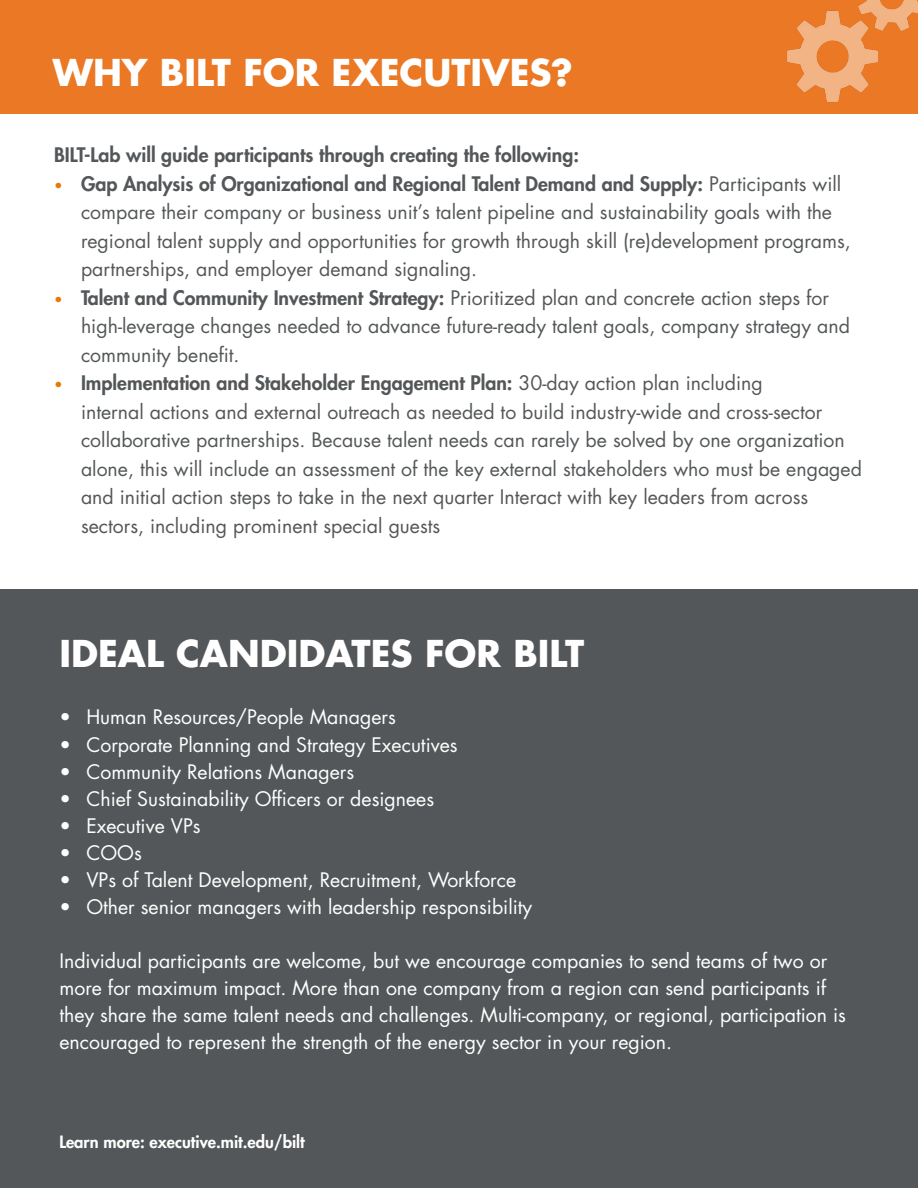
<style>
.page{position:relative;width:918px;height:1188px;background:#fff}
.page>*{position:absolute;margin:0;border:0;box-sizing:border-box;transform-origin:0 0}
.t1{font:700 36px "Futura Std";color:#fff}
.t2{font:19.5px/28.5px "Futura Std";color:#545759}
.t3{font:19.5px/27px "Futura Std";color:#fff}
.t4{font:800 19.5px "Futura Std";color:#545759}
.t5{font:800 16.5px "Futura Std";color:#fff}
.s1{font-size:14.7px;color:#ea7800}
.s2{font-weight:800}
</style>
<div class="page">
<div style="left:0;top:0;width:918px;height:114px;background:#ea7824"></div>
<div style="left:0;top:590px;width:918px;height:598px;background:#545759"></div>
<img style="left:787px;top:0;width:131px;height:102px">
<h1 class="t1" style="left:53px;top:48px;width:522px">WHY BILT FOR EXECUTIVES?</h1>
<p class="t4" style="left:54px;top:142px;width:527px">BILT-Lab will guide participants through creating the following:</p>
<p class="t2" style="left:81px;top:169px;width:771px;text-indent:-27px"><span class="s1">•</span> <span class="s2">Gap Analysis of Organizational and Regional Talent Demand and Supply:</span> Participants will compare their company or business unit’s talent pipeline and sustainability goals with the regional talent supply and opportunities for growth through skill (re)development programs, partnerships, and employer demand signaling.</p>
<p class="t2" style="left:81px;top:283px;width:771px;text-indent:-27px"><span class="s1">•</span> <span class="s2">Talent and Community Investment Strategy:</span> Prioritized plan and concrete action steps for high-leverage changes needed to advance future-ready talent goals, company strategy and community benefit.</p>
<p class="t2" style="left:81px;top:369px;width:782px;text-indent:-27px"><span class="s1">•</span> <span class="s2">Implementation and Stakeholder Engagement Plan:</span> 30-day action plan including<br>internal actions and external outreach as needed to build industry-wide and cross-sector collaborative partnerships. Because talent needs can rarely be solved by one organization alone, this will include an assessment of the key external stakeholders who must be engaged and initial action steps to take in the next quarter Interact with key leaders from across sectors, including prominent special guests</p>
<h1 class="t1" style="left:59px;top:630px;width:527px">IDEAL CANDIDATES FOR BILT</h1>
<p class="t3" style="left:59px;top:704px;width:338px">• Human Resources/People Managers</p>
<p class="t3" style="left:59px;top:731px;width:400px">• Corporate Planning and Strategy Executives</p>
<p class="t3" style="left:59px;top:758px;width:296px">• Community Relations Managers</p>
<p class="t3" style="left:59px;top:785px;width:376px">• Chief Sustainability Officers or designees</p>
<p class="t3" style="left:59px;top:812px;width:143px">• Executive VPs</p>
<p class="t3" style="left:59px;top:839px;width:84px">• COOs</p>
<p class="t3" style="left:59px;top:866px;width:458px">• VPs of Talent Development, Recruitment, Workforce</p>
<p class="t3" style="left:59px;top:893px;width:474px">• Other senior managers with leadership responsibility</p>
<p class="t3" style="left:59px;top:947px;width:788px">Individual participants are welcome, but we encourage companies to send teams of two or more for maximum impact. More than one company from a region can send participants if they share the same talent needs and challenges. Multi-company, or regional, participation is encouraged to represent the strength of the energy sector in your region.</p>
<p class="t5" style="left:59px;top:1131px;width:247px">Learn more: executive.mit.edu/bilt</p>
</div>
